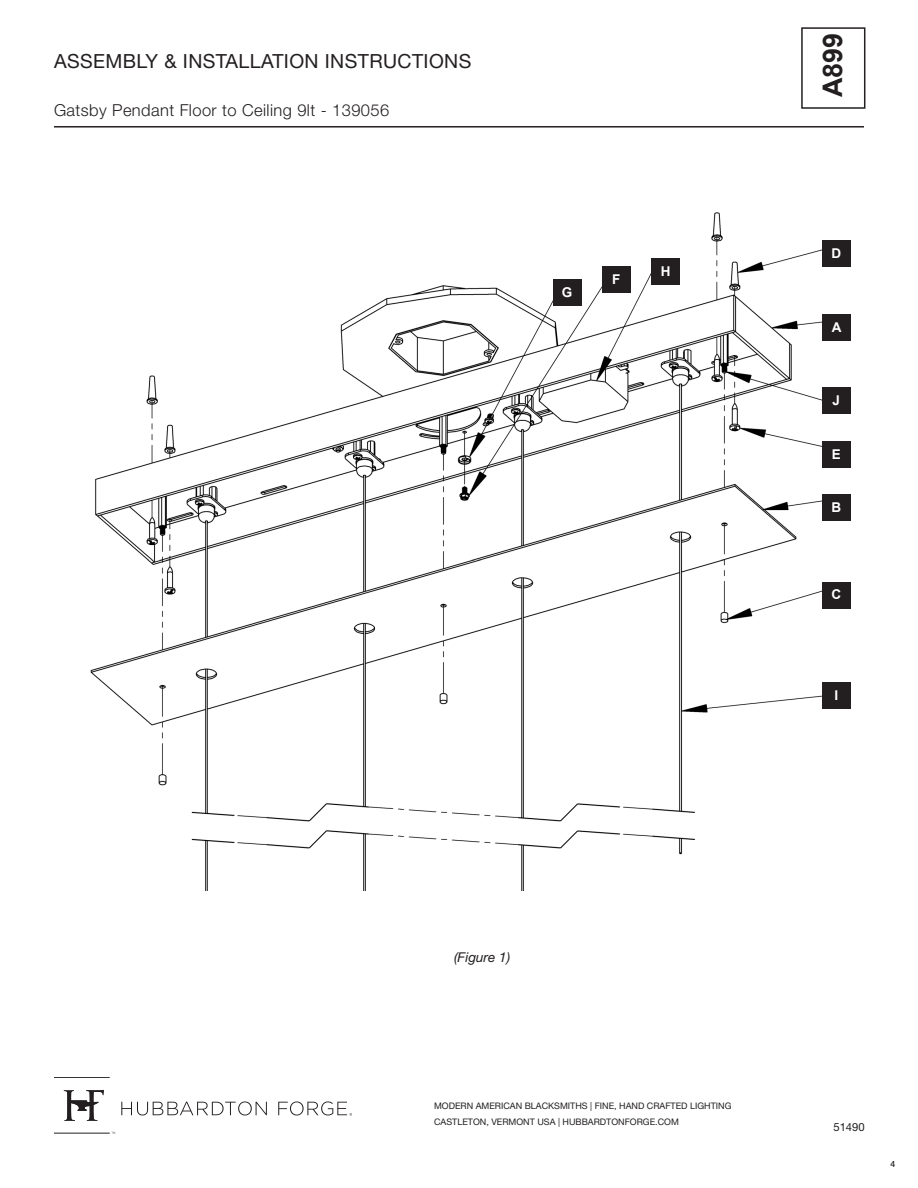
<style>
.page{position:relative;width:918px;height:1188px;background:#fff}
.page>*{position:absolute;margin:0;border:0;box-sizing:border-box;transform-origin:0 0}
.t1{font:700 27px "Arial";color:#231f20}
.t2{font:19.5px "Helvetica Neue LT Std";letter-spacing:.02em;color:#231f20}
.t3{font:300 16.5px "Helvetica Neue LT Std";letter-spacing:.025em;color:#231f20}
.slope_ceiling_line{font:700 13.5px "Arial";color:#fff}
.slope_ceiling_line-2{font:italic 13.5px "Helvetica Neue LT Std";color:#231f20}
.t4{font:11.25px "Helvetica Neue LT Std";color:#231f20}
.t5{font:9px/16px "Helvetica Neue LT Std";color:#231f20}
.t6{font:500 8.7px "Helvetica Neue LT Std";color:#231f20}
</style>
<div class="page">
<div style="left:801px;top:27px;width:64px;height:82px;border:2px solid #231f20"></div>
<hr style="left:54px;top:126px;width:810px;height:2px;background:#231f20">
<svg style="left:121px;top:1101px;width:146px;height:14px"></svg>
<hr style="left:54px;top:1133px;width:56px;height:1px;background:#231f20">
<hr style="left:54px;top:1077px;width:56px;height:1px;background:#231f20">
<svg style="left:64px;top:1090px;width:40px;height:31px"></svg>
<svg style="left:278px;top:1101px;width:74px;height:15px"></svg>
<img style="left:90px;top:212px;width:744px;height:679px">
<div style="left:822px;top:314px;width:28px;height:26px;background:#231f20"></div>
<div style="left:822px;top:495px;width:28px;height:26px;background:#231f20"></div>
<div style="left:822px;top:582px;width:28px;height:26px;background:#231f20"></div>
<div style="left:602px;top:267px;width:28px;height:26px;background:#231f20"></div>
<div style="left:822px;top:441px;width:28px;height:26px;background:#231f20"></div>
<div style="left:822px;top:241px;width:28px;height:26px;background:#231f20"></div>
<div style="left:553px;top:280px;width:28px;height:26px;background:#231f20"></div>
<div style="left:822px;top:682px;width:28px;height:26px;background:#231f20"></div>
<div style="left:652px;top:258px;width:28px;height:27px;background:#231f20"></div>
<div style="left:822px;top:388px;width:28px;height:26px;background:#231f20"></div>
<h2 class="t2" style="left:54px;top:49px;width:419px">ASSEMBLY &amp; INSTALLATION INSTRUCTIONS</h2>
<h3 class="t3" style="left:54px;top:100px;width:337px">Gatsby Pendant Floor to Ceiling 9lt - 139056</h3>
<p class="slope_ceiling_line" style="left:562px;top:283px;width:12px">G</p>
<p class="slope_ceiling_line" style="left:612px;top:270px;width:10px">F</p>
<p class="slope_ceiling_line" style="left:661px;top:262px;width:11px">H</p>
<h1 class="t1" style="left:814px;top:97px;width:66px;rotate:-90deg">A899</h1>
<p class="slope_ceiling_line" style="left:831px;top:244px;width:11px">D</p>
<p class="slope_ceiling_line" style="left:832px;top:317px;width:11px">A</p>
<p class="slope_ceiling_line" style="left:833px;top:391px;width:9px">J</p>
<p class="slope_ceiling_line" style="left:832px;top:444px;width:11px">E</p>
<p class="slope_ceiling_line" style="left:831px;top:498px;width:11px">B</p>
<p class="slope_ceiling_line" style="left:831px;top:585px;width:11px">C</p>
<p class="slope_ceiling_line" style="left:834px;top:685px;width:5px">I</p>
<p class="slope_ceiling_line-2" style="left:454px;top:949px;width:58px">(Figure 1)</p>
<p class="t5" style="left:434px;top:1097px;width:299px">MODERN AMERICAN BLACKSMITHS | FINE, HAND CRAFTED LIGHTING<br>CASTLETON, VERMONT USA | HUBBARDTONFORGE.COM</p>
<p class="t4" style="left:833px;top:1120px;width:33px">51490</p>
<p class="t6" style="left:890px;top:1159px;width:6px">4</p>
</div>
